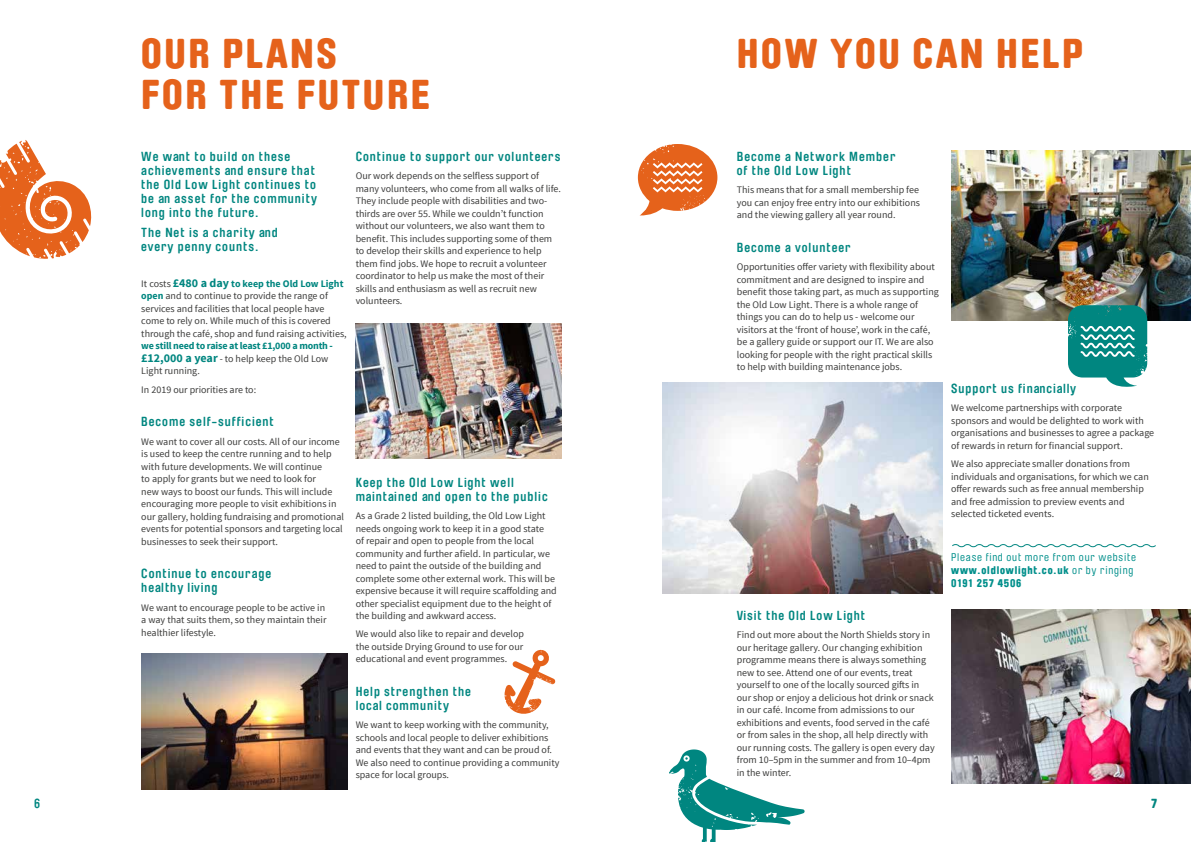
<style>
.page{position:relative;width:1191px;height:842px;background:#fff}
.page>*{position:absolute;margin:0;border:0;box-sizing:border-box;transform-origin:0 0}
.t1{font:900 41.2px/41.2px "Brauer Neue";letter-spacing:.065em;color:#e5621b}
.t2{font:700 13px/14px "Brauer Neue";letter-spacing:.075em;color:#008680}
.t3{font:900 13px "Brauer Neue";color:#008680}
.t4{font:11px/13px "Brauer Neue";letter-spacing:.075em;color:#008f8b}
.t5{font:10px/12.5px "Source Sans Pro";color:#3c3c3b}
.t6{font:700 10px/12.5px "Source Sans Pro";letter-spacing:-.02em;color:#008680}
.s1{font-weight:700;font-size:12px;color:#008680}
.s2{font-weight:700;color:#008680}
.s3{font-size:12px}
.s4{font-weight:400;color:#3c3c3b}
.s5{font-weight:900}
</style>
<div class="page">
<img style="left:662px;top:383px;width:280px;height:211px">
<img style="left:951px;top:150px;width:240px;height:170px">
<img style="left:356px;top:323px;width:205px;height:135px">
<img style="left:141px;top:654px;width:206px;height:136px">
<svg style="left:0;top:140px;width:92px;height:119px"></svg>
<img style="left:951px;top:609px;width:240px;height:174px">
<svg style="left:669px;top:749px;width:136px;height:93px"></svg>
<svg style="left:504px;top:650px;width:51px;height:64px"></svg>
<svg style="left:638px;top:144px;width:79px;height:72px"></svg>
<svg style="left:1068px;top:305px;width:79px;height:82px;background:#349d98"></svg>
<svg style="left:952px;top:544px;width:204px;height:4px"></svg>
<h1 class="t1" style="left:141px;top:33px;width:290px">OUR PLANS<br>FOR THE FUTURE</h1>
<h2 class="t2" style="left:141px;top:149px;width:177px">We want to build on these achievements and ensure that the Old Low Light continues to be an asset for the community long into the future.</h2>
<h2 class="t2" style="left:141px;top:225px;width:138px">The Net is a charity and every penny counts.</h2>
<p class="t5" style="left:141px;top:277px;width:207px">It costs <span class="s1">£480 a day</span> <span class="s2">to keep the Old Low Light open</span> and to continue to provide the range of services and facilities that local people have come to rely on. While much of this is covered through the café, shop and fund raising activities,</p>
<p class="t6" style="left:141px;top:340px;width:193px">we still need to raise at least £1,000 a month - <span class="s3">£12,000 a year</span> <span class="s4">- to help keep the Old Low<br>Light running.</span></p>
<p class="t5" style="left:141px;top:383px;width:116px">In 2019 our priorities are to:</p>
<h2 class="t2" style="left:141px;top:415px;width:134px">Become self-sufficient</h2>
<p class="t5" style="left:141px;top:435px;width:204px">We want to cover all our costs. All of our income is used to keep the centre running and to help with future developments. We will continue<br>to apply for grants but we need to look for<br>new ways to boost our funds. This will include encouraging more people to visit exhibitions in our gallery, holding fundraising and promotional events for potential sponsors and targeting local businesses to seek their support.</p>
<h2 class="t2" style="left:141px;top:567px;width:132px">Continue to encourage healthy living</h2>
<p class="t5" style="left:141px;top:601px;width:187px">We want to encourage people to be active in a way that suits them, so they maintain their healthier lifestyle.</p>
<h2 class="t2" style="left:356px;top:149px;width:206px">Continue to support our volunteers</h2>
<p class="t5" style="left:356px;top:170px;width:207px">Our work depends on the selfless support of many volunteers, who come from all walks of life.<br>They include people with disabilities and two&shy;thirds are over 55. While we couldn’t function without our volunteers, we also want them to benefit. This includes supporting some of them to develop their skills and experience to help them find jobs. We hope to recruit a volunteer coordinator to help us make the most of their skills and enthusiasm as well as recruit new volunteers.</p>
<h2 class="t2" style="left:356px;top:475px;width:193px">Keep the Old Low Light well maintained and open to the public</h2>
<p class="t5" style="left:356px;top:510px;width:203px">As a Grade 2 listed building, the Old Low Light needs ongoing work to keep it in a good state<br>of repair and open to people from the local community and further afield. In particular, we need to paint the outside of the building and complete some other external work. This will be expensive because it will require scaffolding and other specialist equipment due to the height of the building and awkward access.</p>
<p class="t5" style="left:356px;top:628px;width:170px;text-align:justify">We would also like to repair and develop the outside Drying Ground to use for our educational and event programmes.</p>
<h2 class="t2" style="left:356px;top:685px;width:117px">Help strengthen the local community</h2>
<p class="t5" style="left:356px;top:719px;width:205px">We want to keep working with the community, schools and local people to deliver exhibitions and events that they want and can be proud of.<br>We also need to continue providing a community space for local groups.</p>
<h1 class="t1" style="left:736px;top:33px;width:348px">HOW YOU CAN HELP</h1>
<h2 class="t2" style="left:737px;top:149px;width:160px">Become a Network Member of the Old Low Light</h2>
<p class="t5" style="left:737px;top:184px;width:185px;text-align:justify">This means that for a small membership fee you can enjoy free entry into our exhibitions and the viewing gallery all year round.</p>
<h2 class="t2" style="left:737px;top:240px;width:115px">Become a volunteer</h2>
<p class="t5" style="left:737px;top:261px;width:203px">Opportunities offer variety with flexibility about commitment and are designed to inspire and benefit those taking part, as much as supporting the Old Low Light. There is a whole range of things you can do to help us - welcome our visitors at the ‘front of house’, work in the café, be a gallery guide or support our IT. We are also looking for people with the right practical skills to help with building maintenance jobs.</p>
<h2 class="t2" style="left:737px;top:609px;width:130px">Visit the Old Low Light</h2>
<p class="t5" style="left:737px;top:629px;width:199px">Find out more about the North Shields story in our heritage gallery. Our changing exhibition programme means there is always something new to see. Attend one of our events, treat yourself to one of the locally sourced gifts in our shop or enjoy a delicious hot drink or snack in our café. Income from admissions to our exhibitions and events, food served in the café or from sales in the shop, all help directly with our running costs. The gallery is open every day from 10–5pm in the summer and from 10–4pm in the winter.</p>
<h2 class="t2" style="left:951px;top:382px;width:126px">Support us financially</h2>
<p class="t5" style="left:951px;top:402px;width:204px">We welcome partnerships with corporate sponsors and would be delighted to work with organisations and businesses to agree a package of rewards in return for financial support.</p>
<p class="t5" style="left:951px;top:458px;width:199px">We also appreciate smaller donations from individuals and organisations, for which we can offer rewards such as free annual membership and free admission to preview events and selected ticketed events.</p>
<p class="t4" style="left:951px;top:551px;width:186px">Please find out more from our website <span class="s5">www.oldlowlight.co.uk</span> or by ringing<br><span class="s5">0191 257 4506</span></p>
<h2 class="t2" style="left:34px;top:796px;width:8px">6</h2>
<h2 class="t3" style="left:1151px;top:796px;width:7px">7</h2>
</div>
